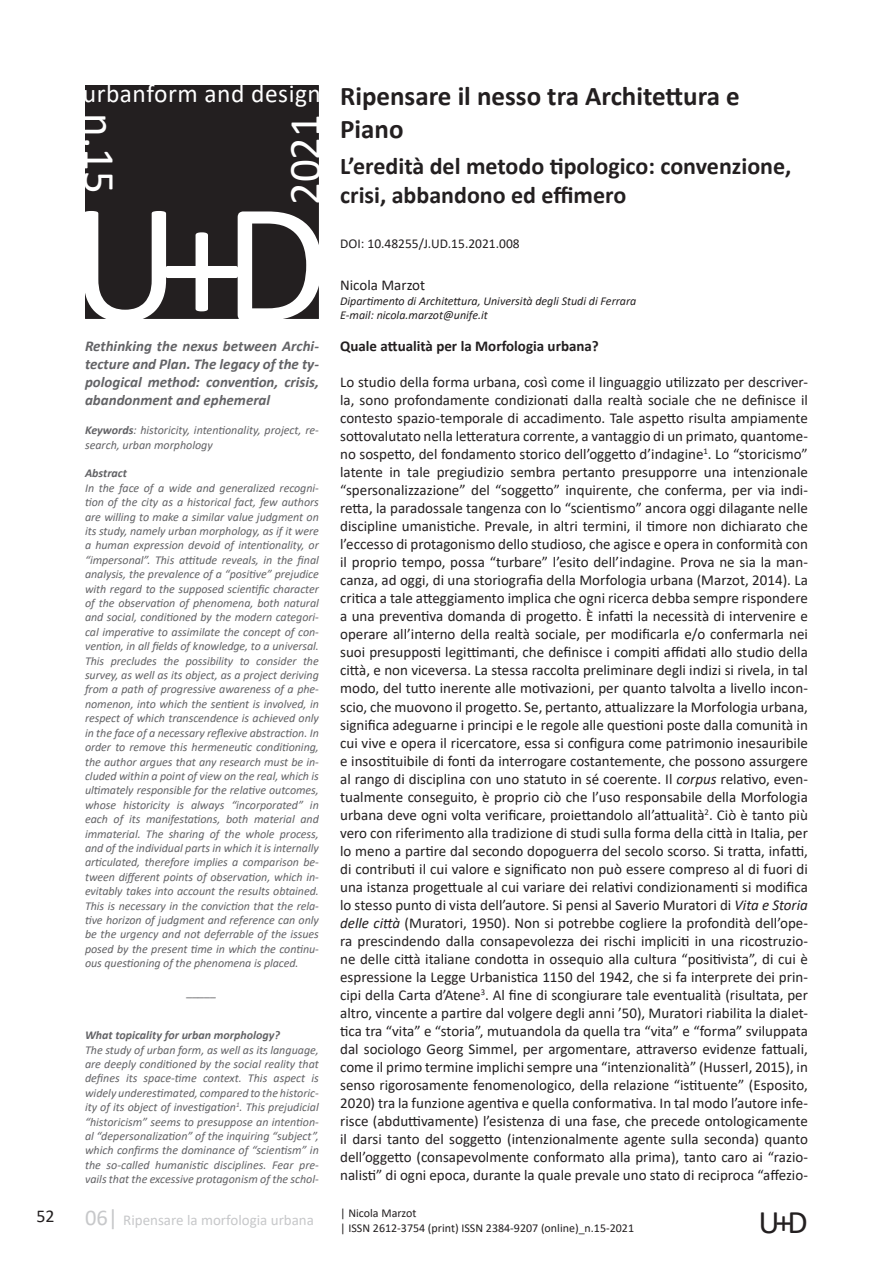
<style>
.page{position:relative;width:893px;height:1263px;background:#fff}
.page>*{position:absolute;margin:0;border:0;box-sizing:border-box;transform-origin:0 0}
.t1{font:172.5px "Calibri";color:#fff}
.t2{font:45px "Calibri";color:#fff}
.t3{font:33px "Calibri";color:#231f20}
.t4{font:700 27px/32.4px "Calibri";color:#231f20}
.t5{font:25.5px "Calibri";letter-spacing:.02em;color:#fff}
.t6{font:700 24px/28.8px "Calibri";color:#231f20}
.t7{font:18px "Calibri";color:#231f20}
.t8{font:15px/18px "Calibri";color:#231f20;text-align:justify}
.t9{font:italic 700 15px/18px "Calibri";color:#636366;text-align:justify}
.t10{font:700 15px "Calibri";color:#231f20}
.t11{font:15px "Calibri";color:#c7c8ca}
.t12{font:13.5px "Calibri";color:#231f20}
.t13{font:italic 12px/14.4px "Calibri";color:#636366;text-align:justify}
.t14{font:italic 12px "Calibri";color:#231f20}
.t15{font:12px "Calibri";color:#231f20}
.t16{font:italic 700 12px "Calibri";color:#636366}
.s1{font-weight:700}
.s2{font-style:italic}
.s3{font-size:22.5px}
</style>
<div class="page">
<div style="left:86px;top:86px;width:232px;height:232px;background:#231f20"></div>
<div style="left:85px;top:85px;width:234px;height:234px;border:2px solid #231f20"></div>
<p class="t5" style="left:83px;top:76px;width:240px">urbanform and design</p>
<p class="t2" style="left:131px;top:113px;width:82px;rotate:90deg">n.15</p>
<p class="t2" style="left:274px;top:205px;width:93px;rotate:-90deg">2021</p>
<p class="t1" style="left:70px;top:143px;width:261px">U+D</p>
<p class="t9" style="left:85px;top:337px;width:235px">Rethinking the nexus between Archi&shy;tecture and Plan. The legacy of the ty&shy;pological method: convention, crisis, abandonment and ephemeral</p>
<p class="t13" style="left:85px;top:423px;width:235px"><span class="s1">Keywords</span>: historicity, intentionality, project, re&shy;search, urban morphology</p>
<p class="t16" style="left:85px;top:465px;width:43px">Abstract</p>
<p class="t13" style="left:85px;top:480px;width:235px">In the face of a wide and generalized recogni&shy;tion of the city as a historical fact, few authors are willing to make a similar value judgment on its study, namely urban morphology, as if it were a human expression devoid of intentionality, or “impersonal”. This attitude reveals, in the final analysis, the prevalence of a “positive” prejudice with regard to the supposed scientific character of the observation of phenomena, both natural and social, conditioned by the modern categori&shy;cal imperative to assimilate the concept of con&shy;vention, in all fields of knowledge, to a universal.<br>This precludes the possibility to consider the survey, as well as its object, as a project deriving from a path of progressive awareness of a phe&shy;nomenon, into which the sentient is involved, in respect of which transcendence is achieved only in the face of a necessary reflexive abstraction. In order to remove this hermeneutic conditioning, the author argues that any research must be in&shy;cluded within a point of view on the real, which is ultimately responsible for the relative outcomes, whose historicity is always “incorporated” in each of its manifestations, both material and immaterial. The sharing of the whole process, and of the individual parts in which it is internally articulated, therefore implies a comparison be&shy;tween different points of observation, which in&shy;evitably takes into account the results obtained.<br>This is necessary in the conviction that the rela&shy;tive horizon of judgment and reference can only be the urgency and not deferrable of the issues posed by the present time in which the continu&shy;ous questioning of the phenomena is placed.</p>
<p class="t13" style="left:187px;top:984px;width:31px">_____</p>
<p class="t16" style="left:85px;top:1027px;width:196px">What topicality for urban morphology?</p>
<p class="t13" style="left:85px;top:1042px;width:235px">The study of urban form, as well as its language, are deeply conditioned by the social reality that defines its space-time context. This aspect is widely underestimated, compared to the historic&shy;ity of its object of investigation<sup>1</sup>. This prejudicial “historicism” seems to presuppose an intention&shy;al “depersonalization” of the inquiring “subject”, which confirms the dominance of “scientism” in the so-called humanistic disciplines. Fear pre&shy;vails that the excessive protagonism of the schol-</p>
<p class="t4" style="left:340px;top:80px;width:401px">Ripensare il nesso tra Architettura e<br>Piano</p>
<p class="t6" style="left:340px;top:151px;width:453px">L’eredità del metodo tipologico: convenzione, crisi, abbandono ed effimero</p>
<p class="t12" style="left:340px;top:234px;width:181px">DOI: 10.48255/J.UD.15.2021.008</p>
<p class="t8" style="left:340px;top:275px;width:87px">Nicola Marzot</p>
<p class="t14" style="left:340px;top:292px;width:298px">Dipartimento di Architettura, Università degli Studi di Ferrara</p>
<p class="t14" style="left:340px;top:307px;width:149px">E-mail: nicola.marzot@unife.it</p>
<p class="t10" style="left:340px;top:336px;width:260px">Quale attualità per la Morfologia urbana?</p>
<p class="t8" style="left:340px;top:373px;width:469px">Lo studio della forma urbana, così come il linguaggio utilizzato per descriver&shy;la, sono profondamente condizionati dalla realtà sociale che ne definisce il contesto spazio-temporale di accadimento. Tale aspetto risulta ampiamente sottovalutato nella letteratura corrente, a vantaggio di un primato, quantome&shy;no sospetto, del fondamento storico dell’oggetto d’indagine<sup>1</sup>. Lo “storicismo” latente in tale pregiudizio sembra pertanto presupporre una intenzionale “spersonalizzazione” del “soggetto” inquirente, che conferma, per via indi&shy;retta, la paradossale tangenza con lo “scientismo” ancora oggi dilagante nelle discipline umanistiche. Prevale, in altri termini, il timore non dichiarato che l’eccesso di protagonismo dello studioso, che agisce e opera in conformità con il proprio tempo, possa “turbare” l’esito dell’indagine. Prova ne sia la man&shy;canza, ad oggi, di una storiografia della Morfologia urbana (Marzot, 2014). La critica a tale atteggiamento implica che ogni ricerca debba sempre rispondere a una preventiva domanda di progetto. È infatti la necessità di intervenire e operare all’interno della realtà sociale, per modificarla e/o confermarla nei suoi presupposti legittimanti, che definisce i compiti affidati allo studio della città, e non viceversa. La stessa raccolta preliminare degli indizi si rivela, in tal modo, del tutto inerente alle motivazioni, per quanto talvolta a livello incon&shy;scio, che muovono il progetto. Se, pertanto, attualizzare la Morfologia urbana, significa adeguarne i principi e le regole alle questioni poste dalla comunità in cui vive e opera il ricercatore, essa si configura come patrimonio inesauribile e insostituibile di fonti da interrogare costantemente, che possono assurgere al rango di disciplina con uno statuto in sé coerente. Il <span class="s2">corpus</span> relativo, even&shy;tualmente conseguito, è proprio ciò che l’uso responsabile della Morfologia urbana deve ogni volta verificare, proiettandolo all’attualità<sup>2</sup>. Ciò è tanto più vero con riferimento alla tradizione di studi sulla forma della città in Italia, per lo meno a partire dal secondo dopoguerra del secolo scorso. Si tratta, infatti, di contributi il cui valore e significato non può essere compreso al di fuori di una istanza progettuale al cui variare dei relativi condizionamenti si modifica lo stesso punto di vista dell’autore. Si pensi al Saverio Muratori di <span class="s2">Vita e Storia delle città</span> (Muratori, 1950). Non si potrebbe cogliere la profondità dell’ope&shy;ra prescindendo dalla consapevolezza dei rischi impliciti in una ricostruzio&shy;ne delle città italiane condotta in ossequio alla cultura “positivista”, di cui è espressione la Legge Urbanistica 1150 del 1942, che si fa interprete dei prin&shy;cipi della Carta d’Atene<sup>3</sup>. Al fine di scongiurare tale eventualità (risultata, per altro, vincente a partire dal volgere degli anni ’50), Muratori riabilita la dialet&shy;tica tra “vita” e “storia”, mutuandola da quella tra “vita” e “forma” sviluppata dal sociologo Georg Simmel, per argomentare, attraverso evidenze fattuali, come il primo termine implichi sempre una “intenzionalità” (Husserl, 2015), in senso rigorosamente fenomenologico, della relazione “istituente” (Esposito, 2020) tra la funzione agentiva e quella conformativa. In tal modo l’autore infe&shy;risce (abduttivamente) l’esistenza di una fase, che precede ontologicamente il darsi tanto del soggetto (intenzionalmente agente sulla seconda) quanto dell’oggetto (consapevolmente conformato alla prima), tanto caro ai “razio&shy;nalisti” di ogni epoca, durante la quale prevale uno stato di reciproca “affezio-</p>
<p class="t7" style="left:36px;top:1203px;width:20px">52</p>
<p class="t15" style="left:340px;top:1205px;width:78px">| Nicola Marzot</p>
<p class="t11" style="left:85px;top:1209px;width:230px"><span class="s3">06|</span> Ripensare la morfologia urbana</p>
<p class="t15" style="left:340px;top:1219px;width:295px">| ISSN 2612-3754 (print) ISSN 2384-9207 (online)_n.15-2021</p>
<h3 class="t3" style="left:759px;top:1199px;width:51px">U+D</h3>
</div>
